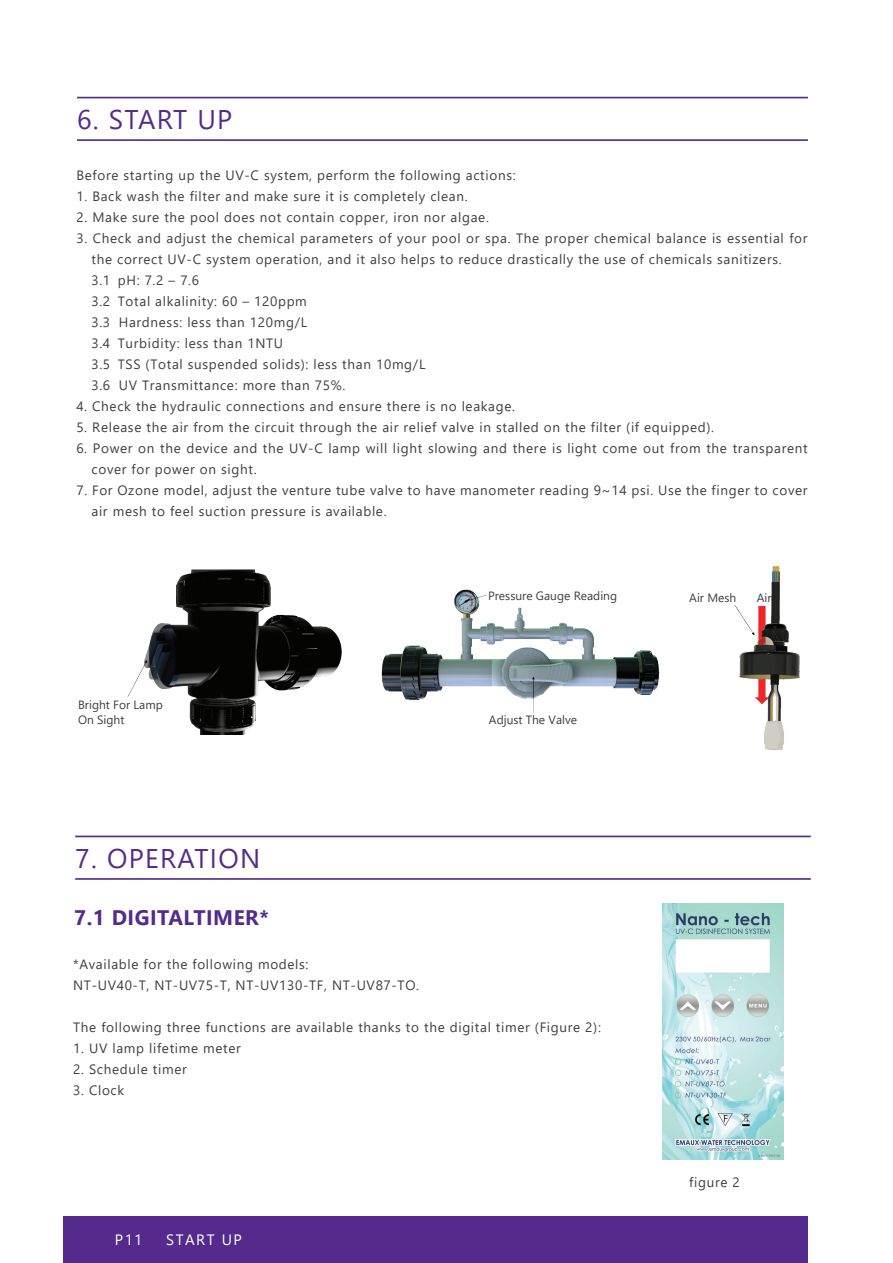
<style>
.page{position:relative;width:893px;height:1263px;background:#fff}
.page>*{position:absolute;margin:0;border:0;box-sizing:border-box;transform-origin:0 0}
.t1{font:27px "Segoe UI";letter-spacing:.05em;color:#542b8d}
.t2{font:700 21px "Segoe UI";letter-spacing:.025em;color:#542b8d}
.t3{font:15px "Segoe UI";letter-spacing:.1em;color:#fff}
.t4{font:13.5px/21px "Segoe UI";letter-spacing:.05em;color:#3e3e3f}
.t5{font:12px/15px "Segoe UI";color:#3e3e3f}
</style>
<div class="page">
<div style="left:64px;top:1216px;width:744px;height:47px;background:#542b8d"></div>
<hr style="left:77px;top:97px;width:731px;height:1px;background:#542b8d">
<hr style="left:77px;top:139px;width:731px;height:2px;background:#542b8d">
<hr style="left:75px;top:836px;width:736px;height:1px;background:#542b8d">
<hr style="left:75px;top:878px;width:736px;height:2px;background:#542b8d">
<img style="left:662px;top:904px;width:122px;height:256px">
<img style="left:127px;top:570px;width:215px;height:165px">
<img style="left:381px;top:589px;width:279px;height:136px">
<div style="left:81px;top:698px;width:101px;height:13px;background:#fff"></div>
<div style="left:496px;top:713px;width:67px;height:11px;background:#fff"></div>
<div style="left:487px;top:587px;width:99px;height:16px;background:#fff"></div>
<img style="left:734px;top:566px;width:66px;height:184px">
<div style="left:703px;top:578px;width:67px;height:27px;background:#fff"></div>
<h1 class="t1" style="left:77px;top:94px;width:157px">6. START UP</h1>
<p class="t4" style="left:76px;top:164px;width:441px">Before starting up the UV-C system, perform the following actions:</p>
<p class="t4" style="left:76px;top:185px;width:393px">1. Back wash the filter and make sure it is completely clean.</p>
<p class="t4" style="left:76px;top:206px;width:414px">2. Make sure the pool does not contain copper, iron nor algae.</p>
<p class="t4" style="left:91px;top:227px;width:718px;text-indent:-15px">3. Check and adjust the chemical parameters of your pool or spa. The proper chemical balance is essential for the correct UV-C system operation, and it also helps to reduce drastically the use of chemicals sanitizers.<br>3.1 pH: 7.2 – 7.6<br>3.2 Total alkalinity: 60 – 120ppm<br>3.3 Hardness: less than 120mg/L<br>3.4 Turbidity: less than 1NTU<br>3.5 TSS (Total suspended solids): less than 10mg/L<br>3.6 UV Transmittance: more than 75%.</p>
<p class="t4" style="left:76px;top:395px;width:440px">4. Check the hydraulic connections and ensure there is no leakage.</p>
<p class="t4" style="left:76px;top:416px;width:639px">5. Release the air from the circuit through the air relief valve in stalled on the filter (if equipped).</p>
<p class="t4" style="left:91px;top:437px;width:718px;text-indent:-15px">6. Power on the device and the UV-C lamp will light slowing and there is light come out from the transparent cover for power on sight.</p>
<p class="t4" style="left:92px;top:479px;width:717px;text-indent:-15px">7. For Ozone model, adjust the venture tube valve to have manometer reading 9~14 psi. Use the finger to cover air mesh to feel suction pressure is available.</p>
<p class="t5" style="left:78px;top:696px;width:86px">Bright For Lamp<br>On Sight</p>
<h1 class="t1" style="left:75px;top:833px;width:187px">7. OPERATION</h1>
<h2 class="t2" style="left:74px;top:898px;width:196px">7.1 DIGITALTIMER*</h2>
<p class="t5" style="left:488px;top:587px;width:131px">Pressure Gauge Reading</p>
<p class="t5" style="left:689px;top:589px;width:49px">Air Mesh</p>
<p class="t5" style="left:757px;top:589px;width:16px">Air</p>
<p class="t5" style="left:489px;top:711px;width:90px">Adjust The Valve</p>
<p class="t4" style="left:73px;top:953px;width:347px">*Available for the following models:<br>NT-UV40-T, NT-UV75-T, NT-UV130-TF, NT-UV87-TO.</p>
<p class="t4" style="left:73px;top:1016px;width:529px">The following three functions are available thanks to the digital timer (Figure 2):</p>
<p class="t4" style="left:73px;top:1037px;width:169px">1. UV lamp lifetime meter</p>
<p class="t4" style="left:73px;top:1058px;width:115px">2. Schedule timer</p>
<p class="t4" style="left:73px;top:1079px;width:53px">3. Clock</p>
<p class="t3" style="left:115px;top:1226px;width:29px">P11</p>
<p class="t3" style="left:166px;top:1226px;width:77px">START UP</p>
<p class="t4" style="left:689px;top:1171px;width:52px">figure 2</p>
</div>
